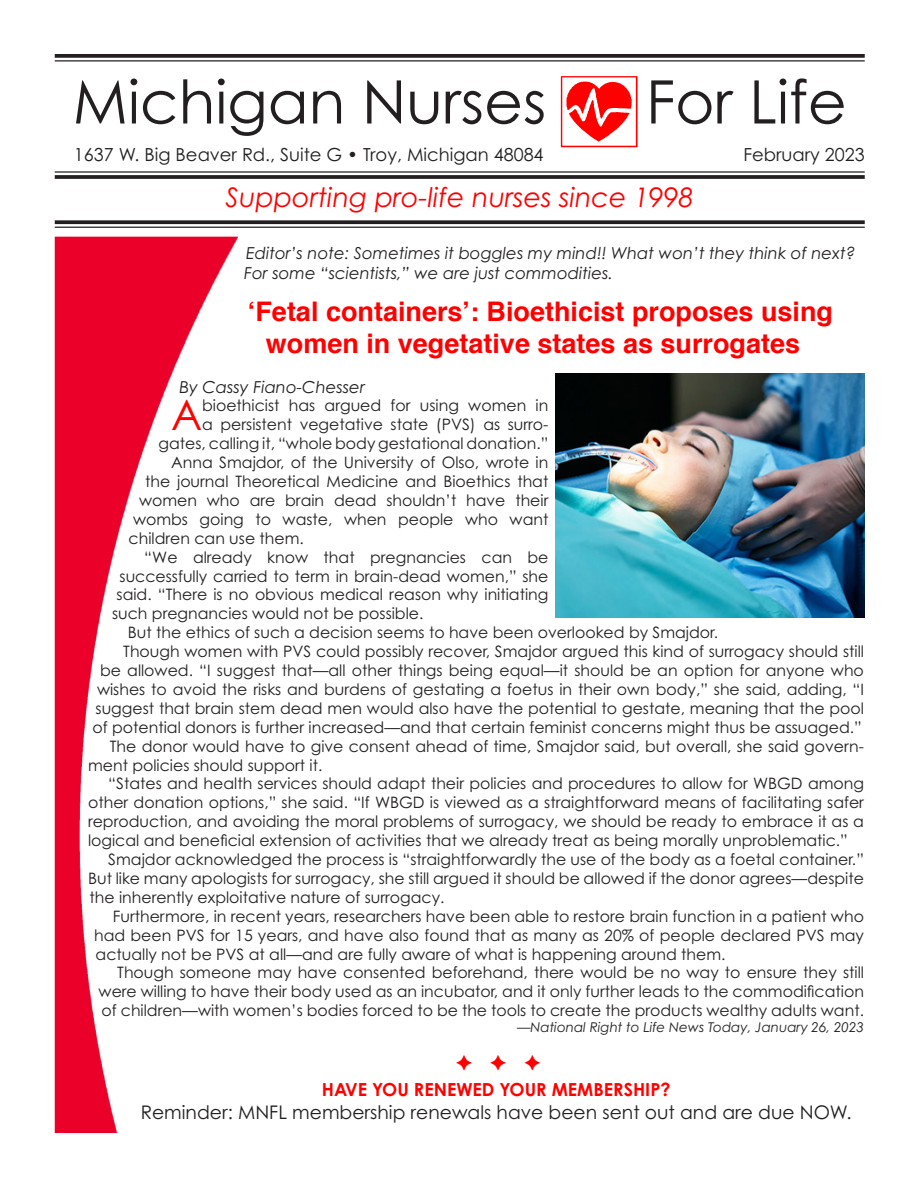
<style>
.page{position:relative;width:918px;height:1188px;background:#fff}
.page>*{position:absolute;margin:0;border:0;box-sizing:border-box;transform-origin:0 0}
.t1{font:60px "Century Gothic Pro";color:#231f20}
.t2{font:42px "Century Gothic Pro";color:#f00}
.t3{font:700 27px/32.4px "Helvetica";color:#f00;text-align:center}
.t4{font:italic 27px "Century Gothic Pro";color:#f00}
.t5{font:18.75px "Century Gothic Pro";color:#231f20}
.t6{font:18px "Century Gothic Pro";color:#231f20}
.t7{font:700 18px "Century Gothic Pro";color:#f00}
.t8{font:italic 16.5px "Century Gothic Pro";color:#231f20}
.t9{font:15.75px/18.9px "Century Gothic Pro";color:#231f20;text-align:justify}
.t10{font:italic 13.5px "Century Gothic Pro";color:#231f20}
</style>
<div class="page">
<img style="left:55px;top:237px;width:183px;height:896px">
<img style="left:560px;top:76px;width:78px;height:72px">
<svg style="left:55px;top:54px;width:810px;height:4px;background:#302c2d"></svg>
<hr style="left:55px;top:60px;width:810px;height:2px;background:#231f20">
<hr style="left:55px;top:171px;width:810px;height:2px;background:#231f20">
<svg style="left:55px;top:175px;width:810px;height:4px;background:#302c2d"></svg>
<svg style="left:55px;top:220px;width:810px;height:4px;background:#353233"></svg>
<hr style="left:55px;top:227px;width:810px;height:1px;background:#231f20">
<img style="left:555px;top:374px;width:310px;height:244px">
<p class="t1" style="left:73px;top:65px;width:475px">Michigan Nurses</p>
<p class="t1" style="left:646px;top:65px;width:202px">For Life</p>
<p class="t6" style="left:74px;top:143px;width:471px">1637 W. Big Beaver Rd., Suite G • Troy, Michigan 48084</p>
<p class="t4" style="left:226px;top:181px;width:470px">Supporting pro-life nurses since 1998</p>
<p class="t6" style="left:743px;top:144px;width:123px">February 2023</p>
<p class="t8" style="left:246px;top:244px;width:611px">Editor’s note: Sometimes it boggles my mind!! What won’t they think of next?</p>
<p class="t8" style="left:244px;top:263px;width:371px">For some “scientists,” we are just commodities.</p>
<p class="t3" style="left:248px;top:295px;width:587px">‘Fetal containers’: Bioethicist proposes using women in vegetative states as surrogates</p>
<p class="t8" style="left:180px;top:377px;width:187px">By Cassy Fiano-Chesser</p>
<p class="t2" style="left:171px;top:390px;width:33px">A</p>
<p class="t9" style="left:159px;top:396px;width:391px;text-align:right">bioethicist has argued for using women in<br>a persistent vegetative state (PVS) as surro&shy;gates, calling it, “whole body gestational donation.”</p>
<p class="t9" style="left:171px;top:453px;width:379px">Anna Smajdor, of the University of Olso, wrote in</p>
<p class="t9" style="left:145px;top:472px;width:405px">the journal Theoretical Medicine and Bioethics that</p>
<p class="t9" style="left:139px;top:491px;width:411px">women who are brain dead shouldn’t have their</p>
<p class="t9" style="left:133px;top:510px;width:417px">wombs going to waste, when people who want</p>
<p class="t9" style="left:129px;top:528px;width:177px">children can use them.</p>
<p class="t9" style="left:144px;top:547px;width:406px">“We already know that pregnancies can be</p>
<p class="t9" style="left:120px;top:566px;width:430px">successfully carried to term in brain-dead women,” she</p>
<p class="t9" style="left:117px;top:585px;width:433px">said. “There is no obvious medical reason why initiating</p>
<p class="t9" style="left:112px;top:604px;width:313px">such pregnancies would not be possible.</p>
<p class="t9" style="left:128px;top:623px;width:592px">But the ethics of such a decision seems to have been overlooked by Smajdor.</p>
<p class="t9" style="left:93px;top:642px;width:773px;text-align:right">Though women with PVS could possibly recover, Smajdor argued this kind of surrogacy should still<br>be allowed. “I suggest that—all other things being equal—it should be an option for anyone who wishes to avoid the risks and burdens of gestating a foetus in their own body,” she said, adding, “I suggest that brain stem dead men would also have the potential to gestate, meaning that the pool of potential donors is further increased—and that certain feminist concerns might thus be assuaged.”</p>
<p class="t9" style="left:88px;top:736px;width:777px;text-indent:22px">The donor would have to give consent ahead of time, Smajdor said, but overall, she said govern&shy;ment policies should support it.</p>
<p class="t9" style="left:88px;top:774px;width:778px;text-indent:20px">“States and health services should adapt their policies and procedures to allow for WBGD among other donation options,” she said. “If WBGD is viewed as a straightforward means of facilitating safer reproduction, and avoiding the moral problems of surrogacy, we should be ready to embrace it as a logical and beneficial extension of activities that we already treat as being morally unproblematic.”</p>
<p class="t9" style="left:88px;top:850px;width:777px;text-indent:20px">Smajdor acknowledged the process is “straightforwardly the use of the body as a foetal container.” But like many apologists for surrogacy, she still argued it should be allowed if the donor agrees—despite the inherently exploitative nature of surrogacy.</p>
<p class="t9" style="left:94px;top:906px;width:771px;text-indent:19px">Furthermore, in recent years, researchers have been able to restore brain function in a patient who had been PVS for 15 years, and have also found that as many as 20% of people declared PVS may actually not be PVS at all—and are fully aware of what is happening around them.</p>
<p class="t9" style="left:99px;top:963px;width:767px;text-indent:19px">Though someone may have consented beforehand, there would be no way to ensure they still were willing to have their body used as an incubator, and it only further leads to the commodification of children—with women’s bodies forced to be the tools to create the products wealthy adults want.</p>
<p class="t10" style="left:517px;top:1020px;width:348px">—National Right to Life News Today, January 26, 2023</p>
<p class="t7" style="left:322px;top:1079px;width:350px">HAVE YOU RENEWED YOUR MEMBERSHIP?</p>
<p class="t5" style="left:141px;top:1101px;width:713px">Reminder: MNFL membership renewals have been sent out and are due NOW.</p>
</div>
